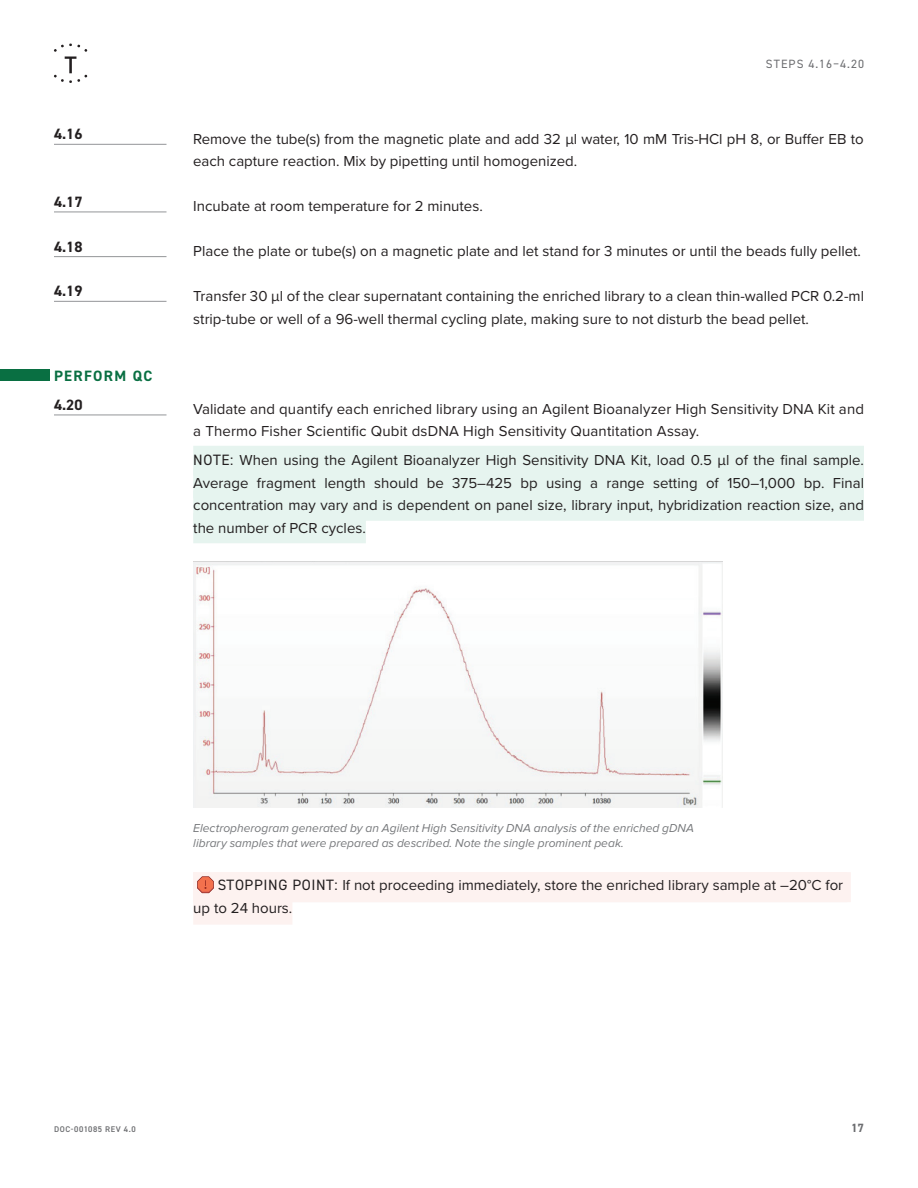
<style>
.page{position:relative;width:918px;height:1188px;background:#fff}
.page>*{position:absolute;margin:0;border:0;box-sizing:border-box;transform-origin:0 0}
.t1{font:15px/22.5px "Proxima Nova";color:#231f20}
.t2{font:700 15px "DIN2014";color:#231f20}
.t3{font:700 15px "DIN2014";letter-spacing:.09em;color:#096f42}
.t4{font:italic 12px/15px "Proxima Nova";color:#76787b}
.t5{font:12px "DIN2014";letter-spacing:.085em;color:#6c6d70}
.t6{font:700 12px "DIN2014";color:#6c6d70}
.t7{font:600 8.25px "DIN2014";letter-spacing:.075em;color:#6c6d70}
.s1{font-family:"DIN2014"}
</style>
<div class="page">
<svg style="left:53px;top:44px;width:35px;height:39px"></svg>
<div style="left:193px;top:446px;width:671px;height:30px;background:#e6f4ef"></div>
<div style="left:193px;top:468px;width:671px;height:30px;background:#e6f4ef"></div>
<div style="left:193px;top:491px;width:671px;height:30px;background:#e6f4ef"></div>
<div style="left:193px;top:513px;width:173px;height:30px;background:#e6f4ef"></div>
<hr style="left:54px;top:415px;width:112px;height:1px;background:#939598">
<img style="left:193px;top:562px;width:529px;height:246px">
<div style="left:193px;top:872px;width:658px;height:30px;background:#fdf2f0"></div>
<div style="left:193px;top:895px;width:99px;height:30px;background:#fdf2f0"></div>
<svg style="left:197px;top:876px;width:17px;height:17px"></svg>
<hr style="left:54px;top:212px;width:112px;height:1px;background:#939598">
<hr style="left:54px;top:256px;width:112px;height:1px;background:#939598">
<hr style="left:54px;top:301px;width:112px;height:1px;background:#939598">
<hr style="left:54px;top:144px;width:112px;height:1px;background:#939598">
<div style="left:0;top:369px;width:50px;height:12px;background:#096f42"></div>
<p class="t2" style="left:54px;top:124px;width:30px">4.16</p>
<p class="t2" style="left:54px;top:192px;width:30px">4.17</p>
<p class="t2" style="left:54px;top:237px;width:30px">4.18</p>
<p class="t2" style="left:54px;top:281px;width:30px">4.19</p>
<p class="t3" style="left:54px;top:365px;width:100px">PERFORM QC</p>
<p class="t2" style="left:54px;top:395px;width:30px">4.20</p>
<p class="t5" style="left:766px;top:56px;width:100px">STEPS 4.16–4.20</p>
<p class="t1" style="left:193px;top:127px;width:672px">Remove the tube(s) from the magnetic plate and add 32 μl water, 10 mM Tris-HCl pH 8, or Buffer EB to each capture reaction. Mix by pipetting until homogenized.</p>
<p class="t1" style="left:193px;top:195px;width:291px">Incubate at room temperature for 2 minutes.</p>
<p class="t1" style="left:193px;top:240px;width:669px">Place the plate or tube(s) on a magnetic plate and let stand for 3 minutes or until the beads fully pellet.</p>
<p class="t1" style="left:193px;top:285px;width:672px">Transfer 30 μl of the clear supernatant containing the enriched library to a clean thin-walled PCR 0.2-ml strip-tube or well of a 96-well thermal cycling plate, making sure to not disturb the bead pellet.</p>
<p class="t1" style="left:193px;top:397px;width:672px">Validate and quantify each enriched library using an Agilent Bioanalyzer High Sensitivity DNA Kit and a Thermo Fisher Scientific Qubit dsDNA High Sensitivity Quantitation Assay.</p>
<p class="t1" style="left:193px;top:448px;width:672px;text-align:justify"><span class="s1">NOTE:</span> When using the Agilent Bioanalyzer High Sensitivity DNA Kit, load 0.5 μl of the final sample.<br>Average fragment length should be 375–425 bp using a range setting of 150–1,000 bp. Final concentration may vary and is dependent on panel size, library input, hybridization reaction size, and the number of PCR cycles.</p>
<p class="t4" style="left:193px;top:821px;width:502px">Electropherogram generated by an Agilent High Sensitivity DNA analysis of the enriched gDNA library samples that were prepared as described. Note the single prominent peak.</p>
<p class="t1" style="left:193px;top:873px;width:651px;text-indent:24px"><span class="s1">STOPPING POINT:</span> If not proceeding immediately, store the enriched library sample at –20°C for up to 24 hours.</p>
<p class="t7" style="left:54px;top:1123px;width:83px">DOC-001085 REV 4.0</p>
<p class="t6" style="left:851px;top:1120px;width:14px">17</p>
</div>
